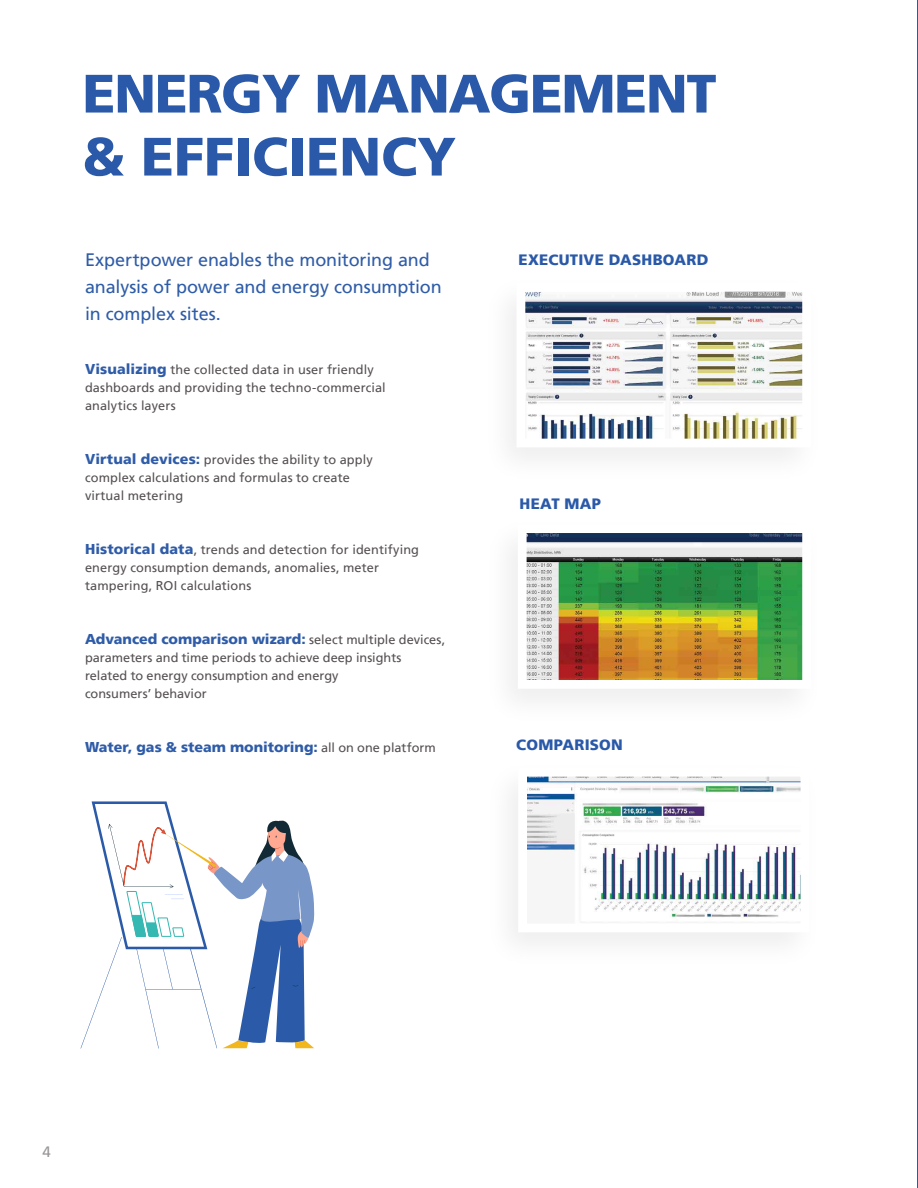
<style>
.page{position:relative;width:918px;height:1188px;background:#fff}
.page>*{position:absolute;margin:0;border:0;box-sizing:border-box;transform-origin:0 0}
.t1{font:900 54px/63px "Frutiger LT";letter-spacing:-.025em;color:#2959a8}
.t2{font:18px/27px "Frutiger LT";letter-spacing:-.005em;color:#2f5ca8}
.t3{font:900 15px "Frutiger LT";letter-spacing:.02em;color:#2959a8}
.t4{font:15px "Frutiger LT";color:#999697}
.t5{font:900 14.25px "Frutiger LT";color:#2f5ca8}
.t6{font:12.75px/18px "Frutiger LT";letter-spacing:.005em;color:#555051}
.s1{font-weight:900;font-size:14.25px;color:#2f5ca8}
.s2{font-weight:400;font-size:12.75px;color:#555051}
</style>
<div class="page">
<svg style="left:81px;top:801px;width:233px;height:248px"></svg>
<img style="left:527px;top:293px;width:274px;height:144px">
<img style="left:528px;top:778px;width:271px;height:144px">
<img style="left:528px;top:534px;width:273px;height:145px">
<div style="left:518px;top:524px;width:293px;height:165px;border:9px solid #fff"></div>
<h1 class="t1" style="left:82px;top:62px;width:636px">ENERGY MANAGEMENT &amp; EFFICIENCY</h1>
<h2 class="t2" style="left:85px;top:246px;width:358px">Expertpower enables the monitoring and analysis of power and energy consumption in complex sites.</h2>
<p class="t6" style="left:85px;top:360px;width:302px"><span class="s1">Visualizing</span> the collected data in user friendly dashboards and providing the techno-commercial analytics layers</p>
<p class="t6" style="left:85px;top:450px;width:289px"><span class="s1">Virtual devices:</span> provides the ability to apply complex calculations and formulas to create virtual metering</p>
<p class="t6" style="left:85px;top:540px;width:336px"><span class="s1">Historical data</span>, trends and detection for identifying energy consumption demands, anomalies, meter tampering, ROI calculations</p>
<p class="t5" style="left:85px;top:630px;width:362px">Advanced comparison wizard: <span class="s2">select multiple devices,</span></p>
<p class="t6" style="left:85px;top:648px;width:318px">parameters and time periods to achieve deep insights related to energy consumption and energy consumers’ behavior</p>
<p class="t5" style="left:85px;top:738px;width:352px">Water, gas &amp; steam monitoring: <span class="s2">all on one platform</span></p>
<p class="t3" style="left:518px;top:251px;width:191px">EXECUTIVE DASHBOARD</p>
<p class="t3" style="left:520px;top:495px;width:83px">HEAT MAP</p>
<p class="t3" style="left:516px;top:736px;width:108px">COMPARISON</p>
<p class="t4" style="left:43px;top:1143px;width:10px">4</p>
</div>
